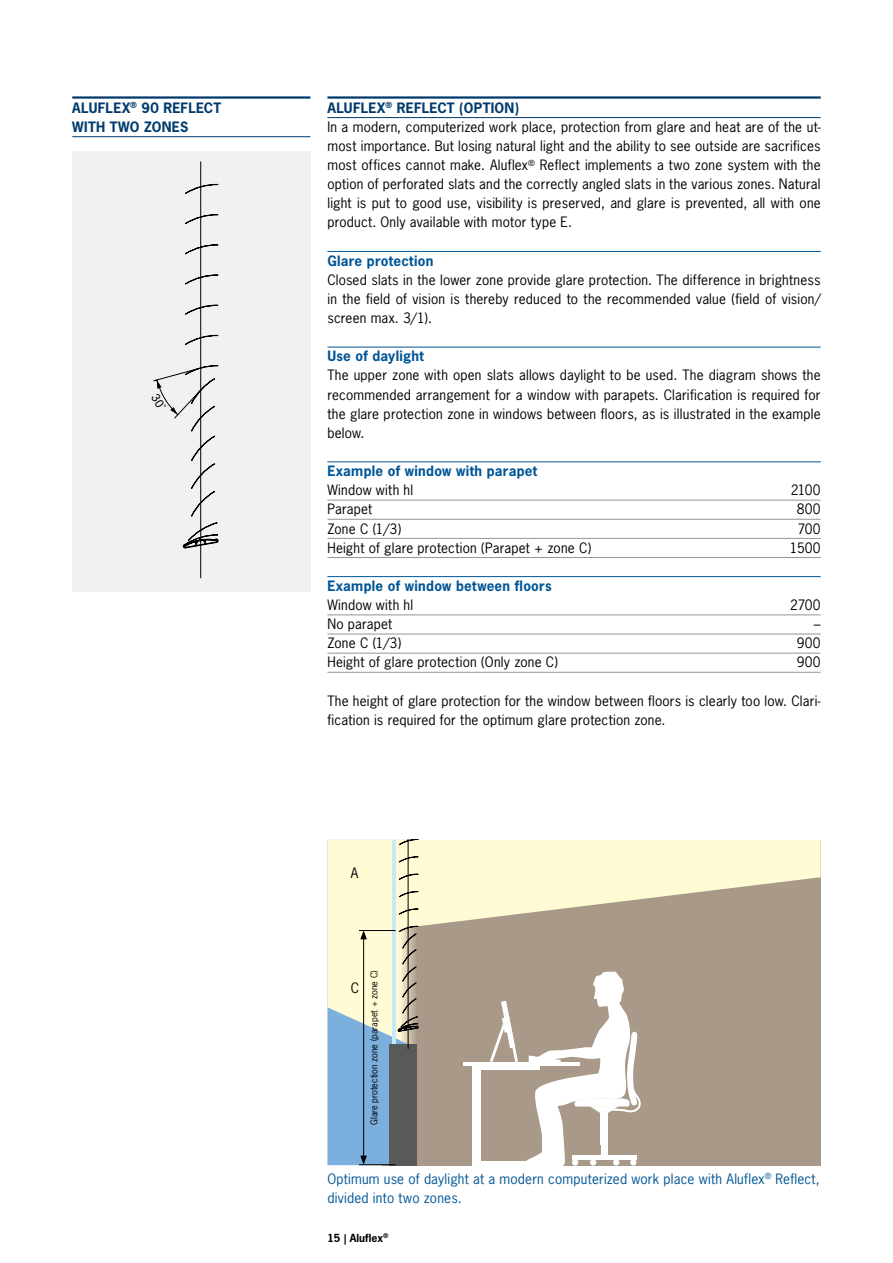
<style>
.page{position:relative;width:893px;height:1263px;background:#fff}
.page>*{position:absolute;margin:0;border:0;box-sizing:border-box;transform-origin:0 0}
.t1{font:13.5px/19.2px "News Gothic";letter-spacing:.015em;color:#000}
.t2{font:13.5px/19px "News Gothic";letter-spacing:.015em;color:#005596}
.t3{font:700 13.5px "News Gothic";letter-spacing:.02em;color:#005596}
.t4{font:700 13.5px/19.2px "News Gothic";letter-spacing:.015em;color:#003a6d}
.t5{font:700 10.5px "News Gothic";color:#000}
.t6{font:9px "News Gothic";color:#000}
.s1{font-weight:700;color:#003a6d}
</style>
<div class="page">
<div style="left:72px;top:151px;width:238px;height:440px;background:#f1f1f2"></div>
<svg style="left:327px;top:840px;width:494px;height:325px;background:#beb7a7"></svg>
<hr style="left:359px;top:930px;width:37px;height:1px;background:#000">
<hr style="left:327px;top:96px;width:494px;height:3px;background:#003a6d">
<hr style="left:327px;top:117px;width:494px;height:1px;background:#003a6d">
<hr style="left:327px;top:251px;width:494px;height:1px;background:#005596">
<hr style="left:327px;top:347px;width:494px;height:1px;background:#005596">
<hr style="left:327px;top:462px;width:494px;height:1px;background:#005596">
<hr style="left:327px;top:500px;width:494px;height:1px;background:#939598">
<hr style="left:327px;top:519px;width:494px;height:1px;background:#939598">
<hr style="left:327px;top:538px;width:494px;height:1px;background:#939598">
<hr style="left:327px;top:557px;width:494px;height:1px;background:#939598">
<hr style="left:327px;top:576px;width:494px;height:1px;background:#005596">
<hr style="left:327px;top:615px;width:494px;height:1px;background:#939598">
<hr style="left:327px;top:634px;width:494px;height:1px;background:#939598">
<hr style="left:327px;top:653px;width:494px;height:1px;background:#939598">
<hr style="left:327px;top:672px;width:494px;height:1px;background:#939598">
<hr style="left:72px;top:96px;width:238px;height:3px;background:#003a6d">
<hr style="left:72px;top:136px;width:238px;height:1px;background:#003a6d">
<svg style="left:153px;top:162px;width:65px;height:416px"></svg>
<p class="t4" style="left:72px;top:98px;width:150px">ALUFLEX<sup>®</sup> 90 REFLECT<br>WITH TWO ZONES</p>
<p class="t1" style="left:327px;top:98px;width:495px"><span class="s1">ALUFLEX</span><sup>®</sup> <span class="s1">REFLECT (OPTION)<br></span>In a modern, computerized work place, protection from glare and heat are of the ut&shy;most importance. But losing natural light and the ability to see outside are sacrifices most offices cannot make. Aluflex<sup>®</sup> Reflect implements a two zone system with the option of perforated slats and the correctly angled slats in the various zones. Natural light is put to good use, visibility is preserved, and glare is prevented, all with one product. Only available with motor type E.</p>
<p class="t3" style="left:327px;top:252px;width:108px">Glare protection</p>
<p class="t1" style="left:327px;top:270px;width:495px;text-align:justify">Closed slats in the lower zone provide glare protection. The difference in brightness in the field of vision is thereby reduced to the recommended value (field of vision/ screen max. 3/1).</p>
<p class="t3" style="left:327px;top:347px;width:98px">Use of daylight</p>
<p class="t1" style="left:327px;top:366px;width:495px;text-align:justify">The upper zone with open slats allows daylight to be used. The diagram shows the recommended arrangement for a window with parapets. Clarification is required for the glare protection zone in windows between floors, as is illustrated in the example below.</p>
<p class="t3" style="left:327px;top:462px;width:211px">Example of window with parapet</p>
<p class="t1" style="left:327px;top:480px;width:87px">Window with hl</p>
<p class="t1" style="left:791px;top:480px;width:32px">2100</p>
<p class="t1" style="left:327px;top:500px;width:46px">Parapet</p>
<p class="t1" style="left:797px;top:500px;width:25px">800</p>
<p class="t1" style="left:327px;top:519px;width:75px">Zone C (1/3)</p>
<p class="t1" style="left:797px;top:519px;width:25px">700</p>
<p class="t1" style="left:327px;top:538px;width:265px">Height of glare protection (Parapet + zone C)</p>
<p class="t1" style="left:790px;top:538px;width:32px">1500</p>
<p class="t3" style="left:327px;top:577px;width:226px">Example of window between floors</p>
<p class="t1" style="left:327px;top:595px;width:87px">Window with hl</p>
<p class="t1" style="left:790px;top:595px;width:32px">2700</p>
<p class="t1" style="left:327px;top:614px;width:66px">No parapet</p>
<p class="t1" style="left:814px;top:614px;width:8px">–</p>
<p class="t1" style="left:327px;top:633px;width:75px">Zone C (1/3)</p>
<p class="t1" style="left:797px;top:633px;width:25px">900</p>
<p class="t1" style="left:327px;top:653px;width:232px">Height of glare protection (Only zone C)</p>
<p class="t1" style="left:797px;top:653px;width:25px">900</p>
<p class="t1" style="left:327px;top:691px;width:495px">The height of glare protection for the window between floors is clearly too low. Clari&shy;fication is required for the optimum glare protection zone.</p>
<p class="t1" style="left:351px;top:863px;width:9px">A</p>
<p class="t1" style="left:351px;top:978px;width:10px">C</p>
<p class="t6" style="left:368px;top:1125px;width:156px;rotate:-90deg">Glare protection zone (parapet + zone C)</p>
<p class="t2" style="left:327px;top:1169px;width:494px">Optimum use of daylight at a modern computerized work place with Aluflex<sup>®</sup> Reflect, divided into two zones.</p>
<p class="t5" style="left:327px;top:1231px;width:62px">15 | Aluflex<sup>®</sup></p>
</div>
